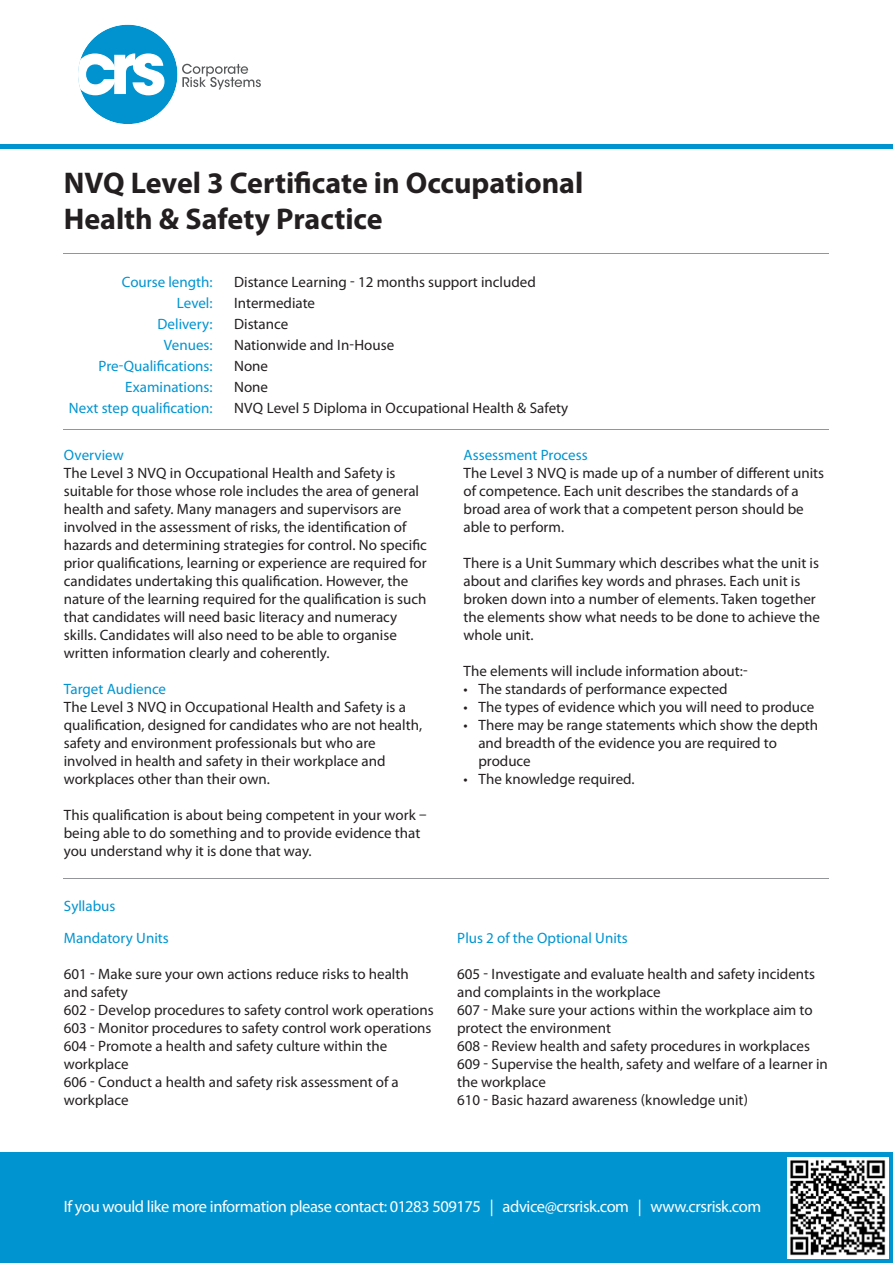
<style>
.page{position:relative;width:893px;height:1263px;background:#fff}
.page>*{position:absolute;margin:0;border:0;box-sizing:border-box;transform-origin:0 0}
.t1{font:700 30px/36px "Myriad Pro";color:#231f20}
.t2{font:16.5px "Myriad Pro";letter-spacing:-.025em;color:#fff}
.t3{font:15px/18px "Myriad Pro";color:#231f20}
.t4{font:15px "Myriad Pro";color:#0094d1}
</style>
<div class="page">
<svg style="left:182px;top:64px;width:79px;height:26px"></svg>
<div style="left:78px;top:25px;width:99px;height:99px;background:#0093d0;border-radius:50%"></div>
<svg style="left:78px;top:53px;width:86px;height:42px"></svg>
<div style="left:0;top:1152px;width:893px;height:111px;background:#0094d1"></div>
<hr style="left:0;top:145px;width:893px;height:4px;background:#0094d1">
<hr style="left:64px;top:429px;width:765px;height:1px;background:#939598">
<hr style="left:64px;top:878px;width:765px;height:1px;background:#939598">
<hr style="left:64px;top:253px;width:765px;height:1px;background:#939598">
<img style="left:787px;top:1157px;width:101px;height:101px">
<h1 class="t1" style="left:64px;top:167px;width:521px">NVQ Level 3 Certificate in Occupational<br>Health &amp; Safety Practice</h1>
<p class="t4" style="left:122px;top:276px;width:92px">Course length:</p>
<p class="t3" style="left:234px;top:274px;width:303px">Distance Learning - 12 months support included</p>
<p class="t4" style="left:177px;top:297px;width:37px">Level:</p>
<p class="t3" style="left:234px;top:295px;width:83px">Intermediate</p>
<p class="t4" style="left:157px;top:318px;width:57px">Delivery:</p>
<p class="t3" style="left:234px;top:316px;width:56px">Distance</p>
<p class="t4" style="left:164px;top:339px;width:50px">Venues:</p>
<p class="t3" style="left:234px;top:337px;width:162px">Nationwide and In-House</p>
<p class="t4" style="left:98px;top:360px;width:116px">Pre-Qualifications:</p>
<p class="t3" style="left:234px;top:358px;width:36px">None</p>
<p class="t4" style="left:125px;top:381px;width:89px">Examinations:</p>
<p class="t3" style="left:234px;top:379px;width:36px">None</p>
<p class="t4" style="left:69px;top:402px;width:145px">Next step qualification:</p>
<p class="t3" style="left:234px;top:400px;width:336px">NVQ Level 5 Diploma in Occupational Health &amp; Safety</p>
<p class="t4" style="left:64px;top:449px;width:61px">Overview</p>
<p class="t3" style="left:64px;top:465px;width:365px">The Level 3 NVQ in Occupational Health and Safety is suitable for those whose role includes the area of general health and safety. Many managers and supervisors are involved in the assessment of risks, the identification of hazards and determining strategies for control. No specific prior qualifications, learning or experience are required for candidates undertaking this qualification. However, the nature of the learning required for the qualification is such that candidates will need basic literacy and numeracy skills. Candidates will also need to be able to organise written information clearly and coherently.</p>
<p class="t4" style="left:64px;top:683px;width:104px">Target Audience</p>
<p class="t3" style="left:64px;top:699px;width:360px">The Level 3 NVQ in Occupational Health and Safety is a qualification, designed for candidates who are not health, safety and environment professionals but who are involved in health and safety in their workplace and workplaces other than their own.</p>
<p class="t3" style="left:64px;top:807px;width:364px">This qualification is about being competent in your work – being able to do something and to provide evidence that you understand why it is done that way.</p>
<p class="t4" style="left:64px;top:900px;width:53px">Syllabus</p>
<p class="t4" style="left:64px;top:932px;width:106px">Mandatory Units</p>
<p class="t3" style="left:64px;top:966px;width:371px">601 - Make sure your own actions reduce risks to health and safety<br>602 - Develop procedures to safety control work operations 603 - Monitor procedures to safety control work operations 604 - Promote a health and safety culture within the workplace<br>606 - Conduct a health and safety risk assessment of a workplace</p>
<p class="t4" style="left:464px;top:449px;width:126px">Assessment Process</p>
<p class="t3" style="left:463px;top:465px;width:362px">The Level 3 NVQ is made up of a number of different units of competence. Each unit describes the standards of a broad area of work that a competent person should be able to perform.</p>
<p class="t3" style="left:463px;top:555px;width:358px">There is a Unit Summary which describes what the unit is about and clarifies key words and phrases. Each unit is broken down into a number of elements. Taken together the elements show what needs to be done to achieve the whole unit.</p>
<p class="t3" style="left:464px;top:663px;width:285px">The elements will include information about:-</p>
<p class="t3" style="left:463px;top:681px;width:266px">• The standards of performance expected</p>
<p class="t3" style="left:463px;top:699px;width:352px">• The types of evidence which you will need to produce</p>
<p class="t3" style="left:478px;top:717px;width:341px;text-indent:-15px">• There may be range statements which show the depth and breadth of the evidence you are required to produce</p>
<p class="t3" style="left:463px;top:771px;width:173px">• The knowledge required.</p>
<p class="t4" style="left:457px;top:932px;width:172px">Plus 2 of the Optional Units</p>
<p class="t3" style="left:457px;top:966px;width:372px">605 - Investigate and evaluate health and safety incidents and complaints in the workplace<br>607 - Make sure your actions within the workplace aim to protect the environment<br>608 - Review health and safety procedures in workplaces 609 - Supervise the health, safety and welfare of a learner in the workplace<br>610 - Basic hazard awareness (knowledge unit)</p>
<p class="t2" style="left:64px;top:1200px;width:699px">If you would like more information please contact: 01283 509175 | advice@crsrisk.com | www.crsrisk.com</p>
</div>
